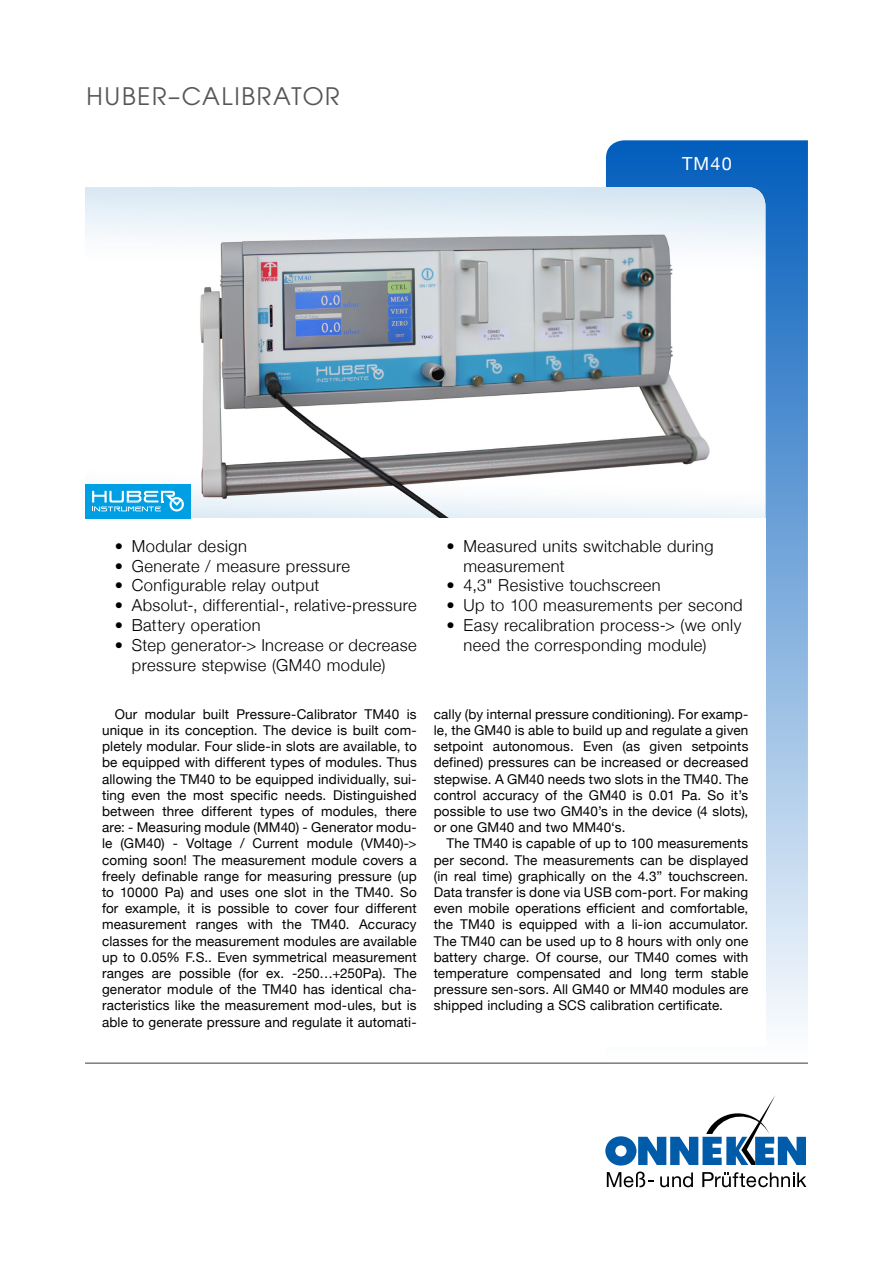
<style>
.page{position:relative;width:893px;height:1263px;background:#fff}
.page>*{position:absolute;margin:0;border:0;box-sizing:border-box;transform-origin:0 0}
.t1{font:24px "Avant Garde";letter-spacing:.07em;color:#565656}
.t2{font:18px "Helvetica Neue";color:#fff}
._10-Seiter_-Onneken{font:300 16.5px "Helvetica Neue";letter-spacing:.025em;color:#000}
._10-Seiter_-Onneken-2{font:13.5px/16.2px "Helvetica Neue";letter-spacing:.01em;color:#000;text-align:justify}
</style>
<div class="page">
<svg style="left:606px;top:140px;width:202px;height:923px;background:#77a8da"></svg>
<svg style="left:605px;top:1096px;width:201px;height:91px"></svg>
<hr style="left:85px;top:1063px;width:723px;height:1px;background:#353c42">
<img style="left:85px;top:187px;width:680px;height:332px">
<div style="left:85px;top:519px;width:680px;height:170px;background:#fff"></div>
<div style="left:85px;top:689px;width:680px;height:357px;background:#fff"></div>
<div style="left:85px;top:484px;width:106px;height:35px;background:#009ee3"></div>
<svg style="left:92px;top:491px;width:92px;height:21px"></svg>
<p class="t1" style="left:87px;top:82px;width:255px">HUBER–CALIBRATOR</p>
<p class="t2" style="left:682px;top:151px;width:51px">TM40</p>
<p class="_10-Seiter_-Onneken" style="left:115px;top:533px;width:134px">• Modular design</p>
<p class="_10-Seiter_-Onneken" style="left:115px;top:552px;width:237px">• Generate / measure pressure</p>
<p class="_10-Seiter_-Onneken" style="left:115px;top:572px;width:206px">• Configurable relay output</p>
<p class="_10-Seiter_-Onneken" style="left:115px;top:592px;width:303px">• Absolut-, differential-, relative-pressure</p>
<p class="_10-Seiter_-Onneken" style="left:115px;top:612px;width:147px">• Battery operation</p>
<p class="_10-Seiter_-Onneken" style="left:115px;top:632px;width:303px">• Step generator-&gt; Increase or decrease</p>
<p class="_10-Seiter_-Onneken" style="left:132px;top:651px;width:255px">pressure stepwise (GM40 module)</p>
<p class="_10-Seiter_-Onneken" style="left:446px;top:533px;width:269px">• Measured units switchable during</p>
<p class="_10-Seiter_-Onneken" style="left:463px;top:552px;width:103px">measurement</p>
<p class="_10-Seiter_-Onneken" style="left:446px;top:572px;width:216px">• 4,3" Resistive touchscreen</p>
<p class="_10-Seiter_-Onneken" style="left:446px;top:592px;width:298px">• Up to 100 measurements per second</p>
<p class="_10-Seiter_-Onneken" style="left:446px;top:612px;width:296px">• Easy recalibration process-&gt; (we only</p>
<p class="_10-Seiter_-Onneken" style="left:463px;top:632px;width:244px">need the corresponding module)</p>
<p class="_10-Seiter_-Onneken-2" style="left:102px;top:707px;width:316px;text-indent:13px">Our modular built Pressure-Calibrator TM40 is unique in its conception. The device is built com&shy;pletely modular. Four slide-in slots are available, to be equipped with different types of modules. Thus allowing the TM40 to be equipped individually, sui&shy;ting even the most specific needs. Distinguished between three different types of modules, there are: - Measuring module (MM40) - Generator modu&shy;le (GM40) - Voltage / Current module (VM40)-&gt; coming soon! The measurement module covers a freely definable range for measuring pressure (up to 10000 Pa) and uses one slot in the TM40. So for example, it is possible to cover four different measurement ranges with the TM40. Accuracy classes for the measurement modules are available up to 0.05% F.S.. Even symmetrical measurement ranges are possible (for ex. -250…+250Pa). The generator module of the TM40 has identical cha&shy;racteristics like the measurement mod-ules, but is able to generate pressure and regulate it automati-</p>
<p class="_10-Seiter_-Onneken-2" style="left:434px;top:707px;width:316px">cally (by internal pressure conditioning). For examp&shy;le, the GM40 is able to build up and regulate a given setpoint autonomous. Even (as given setpoints defined) pressures can be increased or decreased stepwise. A GM40 needs two slots in the TM40. The control accuracy of the GM40 is 0.01 Pa. So it’s possible to use two GM40’s in the device (4 slots), or one GM40 and two MM40‘s.</p>
<p class="_10-Seiter_-Onneken-2" style="left:434px;top:836px;width:316px;text-indent:13px">The TM40 is capable of up to 100 measurements per second. The measurements can be displayed (in real time) graphically on the 4.3” touchscreen.<br>Data transfer is done via USB com-port. For making even mobile operations efficient and comfortable, the TM40 is equipped with a li-ion accumulator.<br>The TM40 can be used up to 8 hours with only one battery charge. Of course, our TM40 comes with temperature compensated and long term stable pressure sen-sors. All GM40 or MM40 modules are shipped including a SCS calibration certificate.</p>
</div>
